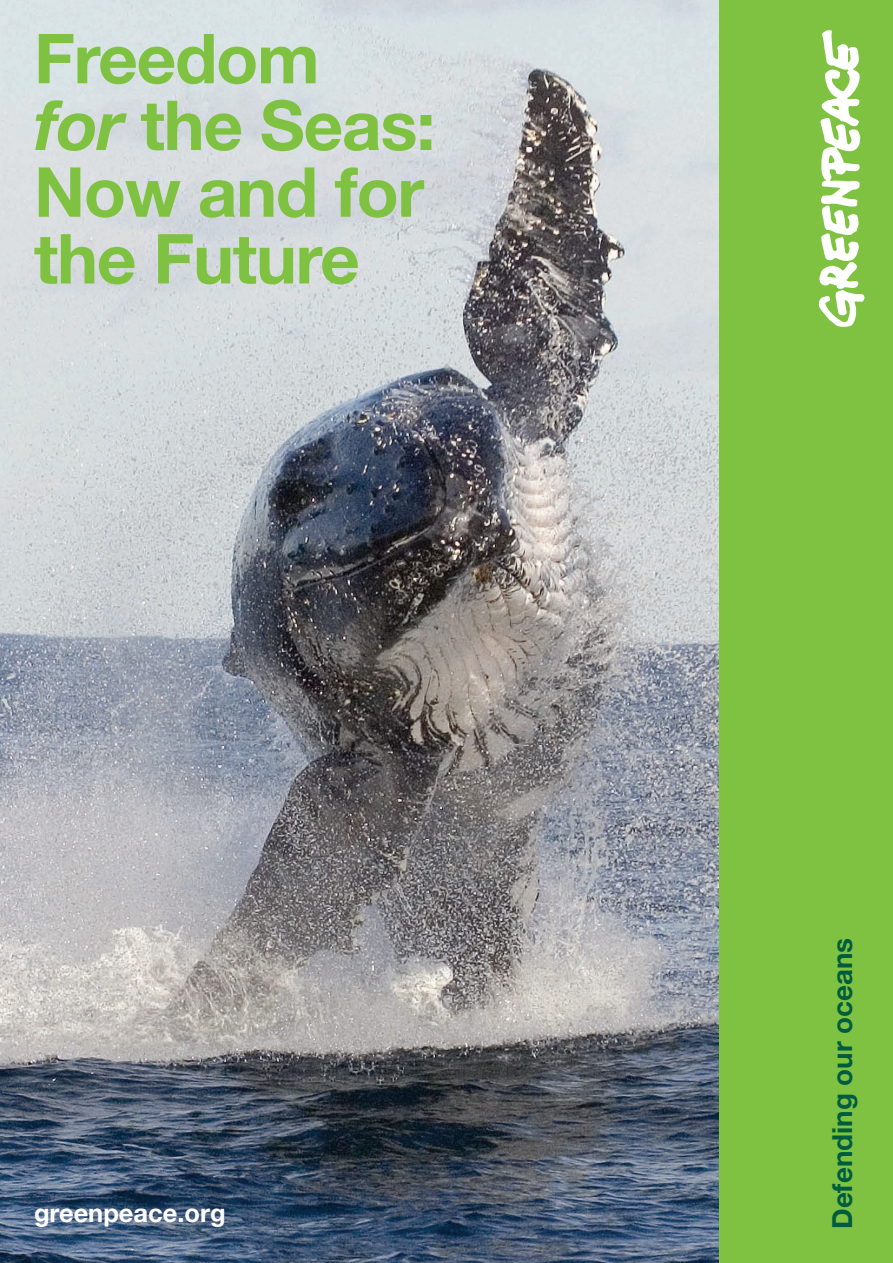
<style>
.page{position:relative;width:893px;height:1263px;background:#fff}
.page>*{position:absolute;margin:0;border:0;box-sizing:border-box;transform-origin:0 0}
.t1{font:700 69px/66.8px "Helvetica Neue";letter-spacing:-.015em;color:#7fc241}
.t2{font:700 27.75px "Helvetica Neue";color:#005c3e}
.t3{font:700 25.5px "Helvetica Neue";color:#fff}
.s1{font-style:italic}
</style>
<div class="page">
<img style="left:0;top:0;width:719px;height:1263px">
<div style="left:719px;top:0;width:174px;height:1263px;background:#7fc241"></div>
<svg style="left:819px;top:30px;width:46px;height:297px"></svg>
<p class="t1" style="left:34px;top:32px;width:403px">Freedom<br><span class="s1">for</span> the Seas:<br>Now and for the Future</p>
<p class="t3" style="left:34px;top:1204px;width:193px">greenpeace.org</p>
<p class="t2" style="left:832px;top:1229px;width:293px;rotate:-90deg">Defending our oceans</p>
</div>
